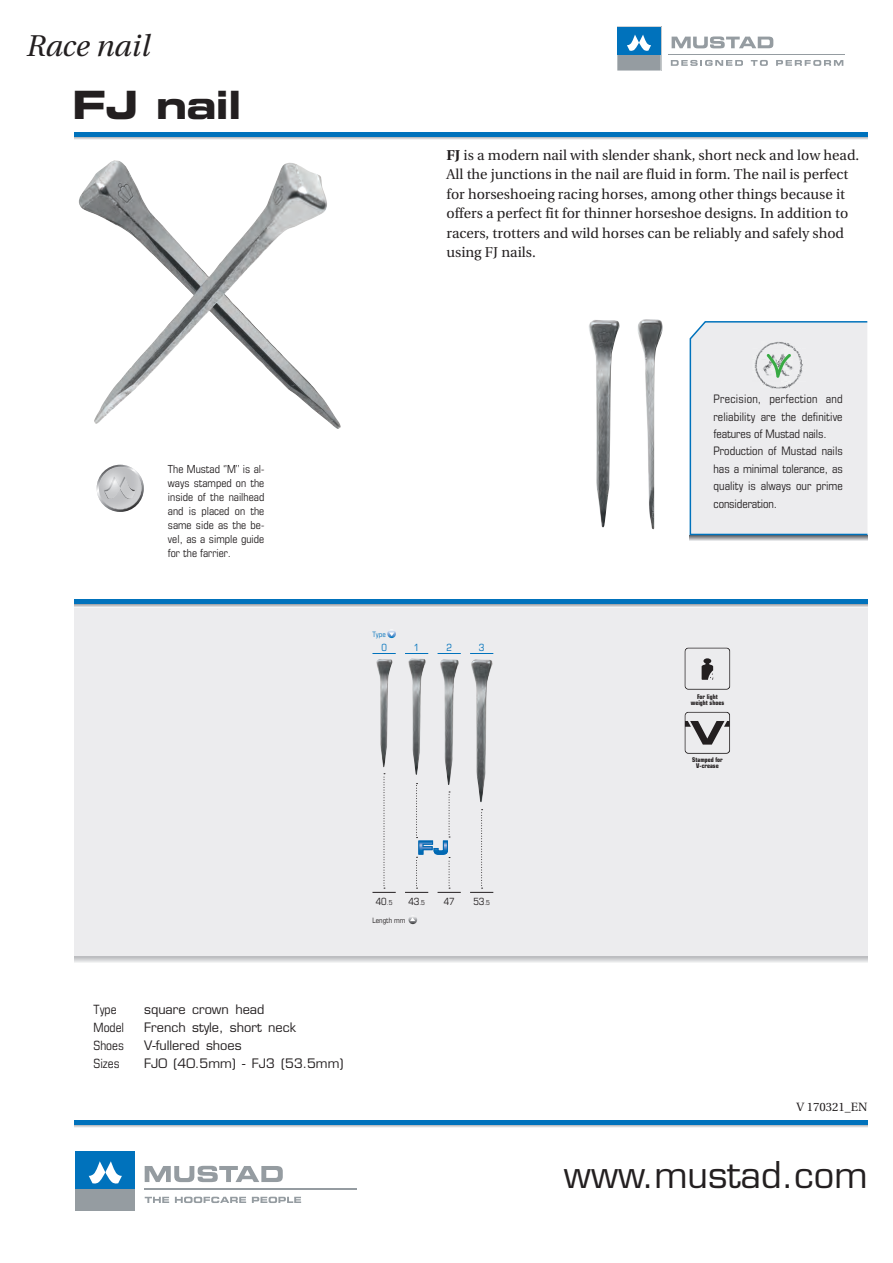
<style>
.page{position:relative;width:893px;height:1263px;background:#fff}
.page>*{position:absolute;margin:0;border:0;box-sizing:border-box;transform-origin:0 0}
.t1{font:39px "Eurostile Bold Extended Two";letter-spacing:-.025em;color:#231f20}
.t2{font:36px "Eurostile";color:#231f20}
.t3{font:italic 30px "Utopia";color:#231f20}
.t4{font:14.25px/19.5px "Utopia";color:#231f20}
.t5{font:12.75px "Eurostile";color:#231f20}
.t6{font:condensed 12.75px "Eurostile";color:#231f20}
.t7{font:12px "Utopia";color:#231f20}
.t8{font:condensed 11.7px/17.4px "Eurostile";color:#231f20}
.t9{font:condensed 11.1px/14px "Eurostile";color:#231f20;text-align:justify}
.t10{font:condensed 9.9px "Eurostile";color:#231f20}
.t11{font:condensed 9.9px "Eurostile";color:#0072bc}
.t12{font:condensed 7.35px "Eurostile";color:#231f20}
.t13{font:condensed 7.35px "Eurostile";color:#0072bc}
.t14{font:700 condensed 6.45px/6.4px "Eurostile";color:#231f20;text-align:center}
.s1{font-weight:700}
.s2{font-size:6.75px}
</style>
<div class="page">
<div style="left:74px;top:603px;width:793px;height:354px;background:#ececee"></div>
<svg style="left:690px;top:536px;width:177px;height:5px"></svg>
<svg style="left:671px;top:60px;width:72px;height:6px"></svg>
<svg style="left:751px;top:60px;width:17px;height:6px"></svg>
<svg style="left:776px;top:60px;width:67px;height:6px"></svg>
<hr style="left:668px;top:54px;width:176px;height:1px;background:#959ca1">
<svg style="left:672px;top:36px;width:101px;height:12px"></svg>
<svg style="left:617px;top:26px;width:44px;height:45px"></svg>
<svg style="left:74px;top:136px;width:793px;height:3px"></svg>
<hr style="left:74px;top:132px;width:793px;height:4px;background:#0072bc">
<img style="left:78px;top:160px;width:263px;height:269px">
<svg style="left:74px;top:604px;width:793px;height:3px"></svg>
<hr style="left:74px;top:600px;width:793px;height:4px;background:#0072bc">
<div style="left:74px;top:957px;width:793px;height:5px;background:#d2d3d5"></div>
<svg style="left:74px;top:1124px;width:793px;height:3px"></svg>
<hr style="left:74px;top:1120px;width:793px;height:4px;background:#0072bc">
<div style="left:74px;top:1150px;width:62px;height:62px;background:linear-gradient(to right,#959ca1,#959ca1)"></div>
<div style="left:76px;top:1151px;width:59px;height:59px;background:#959ca1"></div>
<div style="left:76px;top:1151px;width:59px;height:38px;background:#0072bc"></div>
<svg style="left:89px;top:1161px;width:33px;height:23px"></svg>
<hr style="left:145px;top:1188px;width:212px;height:2px;background:#959ca1">
<svg style="left:145px;top:1166px;width:138px;height:16px"></svg>
<svg style="left:145px;top:1197px;width:24px;height:6px"></svg>
<svg style="left:175px;top:1197px;width:71px;height:6px"></svg>
<svg style="left:252px;top:1197px;width:49px;height:6px"></svg>
<div style="left:689px;top:321px;width:179px;height:215px;background:#ececee"></div>
<svg style="left:97px;top:465px;width:47px;height:47px"></svg>
<img style="left:105px;top:478px;width:30px;height:10px">
<img style="left:99px;top:488px;width:42px;height:22px">
<img style="left:589px;top:320px;width:31px;height:207px">
<img style="left:637px;top:319px;width:26px;height:210px">
<svg style="left:684px;top:647px;width:46px;height:43px"></svg>
<svg style="left:684px;top:712px;width:46px;height:42px"></svg>
<img style="left:376px;top:659px;width:17px;height:108px">
<img style="left:408px;top:658px;width:18px;height:117px">
<img style="left:440px;top:659px;width:19px;height:124px">
<img style="left:471px;top:659px;width:22px;height:143px">
<svg style="left:372px;top:653px;width:24px;height:1px"></svg>
<svg style="left:405px;top:653px;width:23px;height:1px"></svg>
<svg style="left:438px;top:653px;width:23px;height:1px"></svg>
<svg style="left:470px;top:653px;width:23px;height:1px"></svg>
<svg style="left:372px;top:773px;width:24px;height:120px"></svg>
<svg style="left:470px;top:809px;width:23px;height:84px"></svg>
<svg style="left:405px;top:783px;width:56px;height:110px"></svg>
<svg style="left:387px;top:631px;width:9px;height:7px"></svg>
<svg style="left:408px;top:917px;width:9px;height:7px"></svg>
<h3 class="t3" style="left:26px;top:30px;width:125px">Race nail</h3>
<h1 class="t1" style="left:72px;top:77px;width:171px">FJ nail</h1>
<p class="t4" style="left:446px;top:145px;width:414px"><span class="s1">FJ</span> is a modern nail with slender shank, short neck and low head.<br>All the junctions in the nail are fluid in form. The nail is perfect for horseshoeing racing horses, among other things because it offers a perfect fit for thinner horseshoe designs. In addition to racers, trotters and wild horses can be reliably and safely shod using FJ nails.</p>
<p class="t9" style="left:168px;top:462px;width:98px">The Mustad ‘’M’’ is al&shy;ways stamped on the inside of the nailhead and is placed on the same side as the be&shy;vel, as a simple guide for the farrier.</p>
<p class="t13" style="left:372px;top:630px;width:15px">Type</p>
<p class="t11" style="left:381px;top:641px;width:7px">0</p>
<p class="t11" style="left:414px;top:641px;width:7px">1</p>
<p class="t11" style="left:446px;top:641px;width:7px">2</p>
<p class="t11" style="left:479px;top:641px;width:7px">3</p>
<p class="t10" style="left:376px;top:895px;width:18px">40<span class="s2">.5</span></p>
<p class="t10" style="left:408px;top:895px;width:18px">43<span class="s2">.5</span></p>
<p class="t10" style="left:444px;top:895px;width:13px">47</p>
<p class="t10" style="left:473px;top:895px;width:18px">53<span class="s2">.5</span></p>
<p class="t12" style="left:372px;top:916px;width:34px">Length mm</p>
<p class="t6" style="left:94px;top:1002px;width:25px">Type</p>
<p class="t5" style="left:144px;top:1002px;width:122px">square crown head</p>
<p class="t6" style="left:94px;top:1020px;width:32px">Model</p>
<p class="t5" style="left:144px;top:1019px;width:153px">French style, short neck</p>
<p class="t6" style="left:94px;top:1037px;width:32px">Shoes</p>
<p class="t5" style="left:144px;top:1037px;width:99px">V-fullered shoes</p>
<p class="t6" style="left:94px;top:1055px;width:28px">Sizes</p>
<p class="t5" style="left:144px;top:1055px;width:201px">FJ0 (40.5mm) - FJ3 (53.5mm)</p>
<p class="t8" style="left:714px;top:390px;width:131px">Precision, perfection and reliability are the definitive features of Mustad nails.<br>Production of Mustad nails has a minimal tolerance, as quality is always our prime consideration.</p>
<p class="t14" style="left:691px;top:693px;width:35px">For light weight shoes</p>
<p class="t14" style="left:692px;top:756px;width:32px">Stamped for<br>V-crease</p>
<p class="t7" style="left:796px;top:1100px;width:73px">V 170321_EN</p>
<h2 class="t2" style="left:564px;top:1153px;width:305px">www.mustad.com</h2>
</div>
